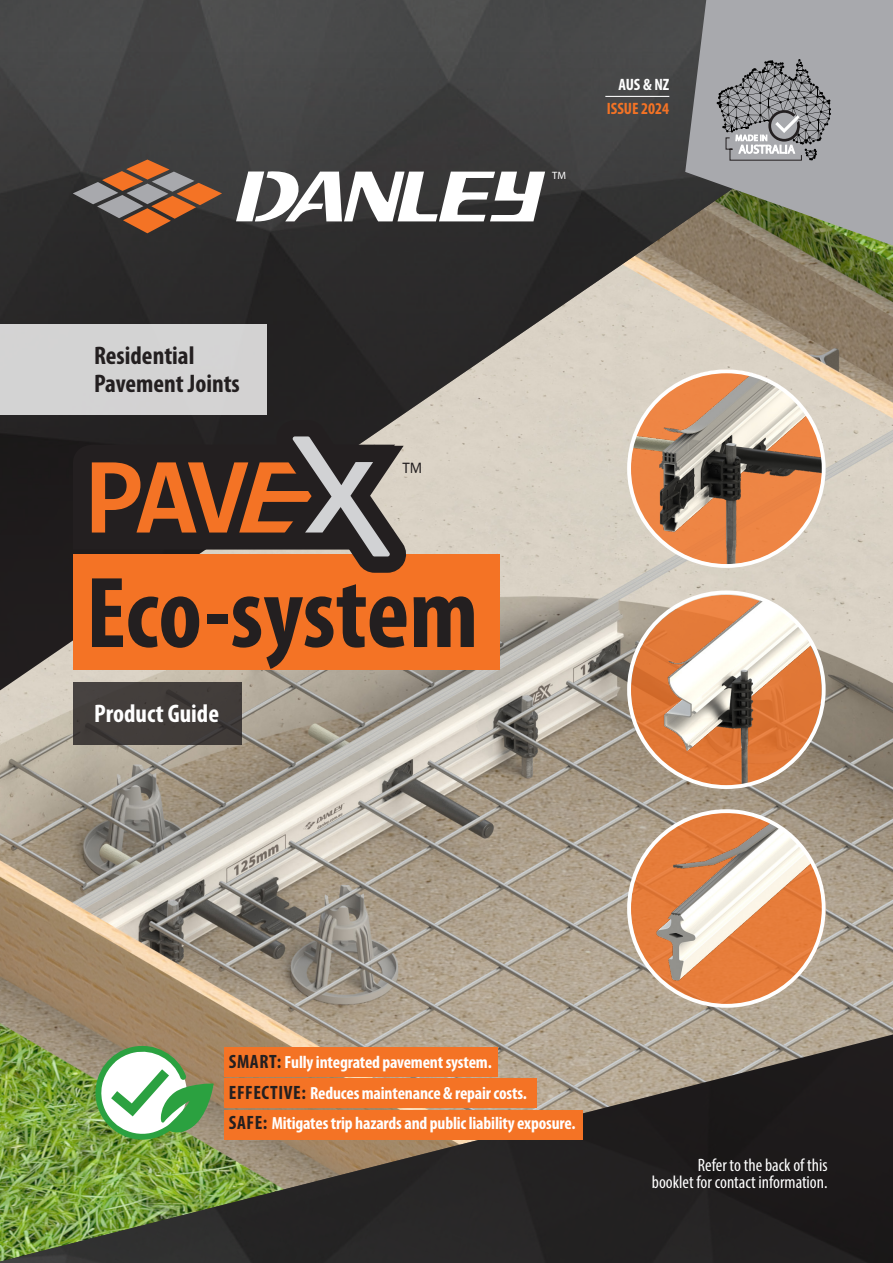
<style>
.page{position:relative;width:893px;height:1263px;background:#fff}
.page>*{position:absolute;margin:0;border:0;box-sizing:border-box;transform-origin:0 0}
.t1{font:700 condensed 101.7px "Myriad Pro";color:#231f20}
.t2{font:700 condensed 25.5px/28.5px "Myriad Pro";color:#231f20}
.t3{font:700 condensed 25.5px "Myriad Pro";color:#fff}
.t4{font:condensed 18px/16.5px "Myriad Pro";color:#fff;text-align:right}
.t5{font:700 condensed 17.55px "Myriad Pro";letter-spacing:-.01em;color:#fff}
.t6{font:700 condensed 16.5px "Myriad Pro";color:#f47325}
.t7{font:700 condensed 16.5px "Myriad Pro";color:#fff}
.t8{font:15.3px "Franklin Gothic";color:#231f20}
.t9{font:10.65px "Myriad Pro";color:#fff}
.s1{font-size:19.35px;color:#231f20}
</style>
<div class="page">
<img style="left:0;top:690px;width:893px;height:344px">
<img style="left:0;top:0;width:893px;height:690px">
<div style="left:73px;top:554px;width:426px;height:116px;background:#f47325"></div>
<img style="left:0;top:1034px;width:893px;height:229px">
<div style="left:73px;top:682px;width:169px;height:63px;background:#423d3b"></div>
<svg style="left:236px;top:170px;width:309px;height:53px"></svg>
<svg style="left:73px;top:160px;width:149px;height:73px"></svg>
<svg style="left:685px;top:0;width:208px;height:246px;fill:#a8a9ad"></svg>
<hr style="left:605px;top:96px;width:64px;height:1px;background:#fff">
<svg style="left:717px;top:59px;width:114px;height:102px"></svg>
<div style="left:224px;top:1110px;width:359px;height:30px;background:#f47325"></div>
<div style="left:224px;top:1047px;width:274px;height:29px;background:#f47325"></div>
<div style="left:224px;top:1078px;width:313px;height:30px;background:#f47325"></div>
<div style="left:0;top:324px;width:266px;height:91px;background:#d3d3d3"></div>
<img style="left:629px;top:371px;width:195px;height:195px;border-radius:97px">
<div style="left:627px;top:369px;width:199px;height:199px;border:4px solid #fff;border-radius:50%"></div>
<svg style="left:625px;top:588px;width:203px;height:203px"></svg>
<svg style="left:625px;top:807px;width:203px;height:203px"></svg>
<svg style="left:73px;top:420px;width:334px;height:153px"></svg>
<svg style="left:95px;top:1042px;width:119px;height:102px"></svg>
<p class="t2" style="left:94px;top:341px;width:147px">Residential<br>Pavement Joints</p>
<p class="t8" style="left:402px;top:459px;width:21px">TM</p>
<p class="t1" style="left:86px;top:550px;width:394px">Eco-system</p>
<p class="t3" style="left:94px;top:697px;width:127px">Product Guide</p>
<p class="t9" style="left:552px;top:169px;width:15px">TM</p>
<p class="t7" style="left:618px;top:74px;width:52px">AUS &amp; NZ</p>
<p class="t6" style="left:607px;top:98px;width:64px">ISSUE 2024</p>
<p class="t5" style="left:229px;top:1051px;width:264px"><span class="s1">SMART:</span> Fully integrated pavement system.</p>
<p class="t5" style="left:229px;top:1082px;width:299px"><span class="s1">EFFECTIVE:</span> Reduces maintenance &amp; repair costs.</p>
<p class="t5" style="left:229px;top:1112px;width:348px"><span class="s1">SAFE:</span> Mitigates trip hazards and public liability exposure.</p>
<p class="t4" style="left:652px;top:1157px;width:177px">Refer to the back of this booklet for contact information.</p>
</div>
